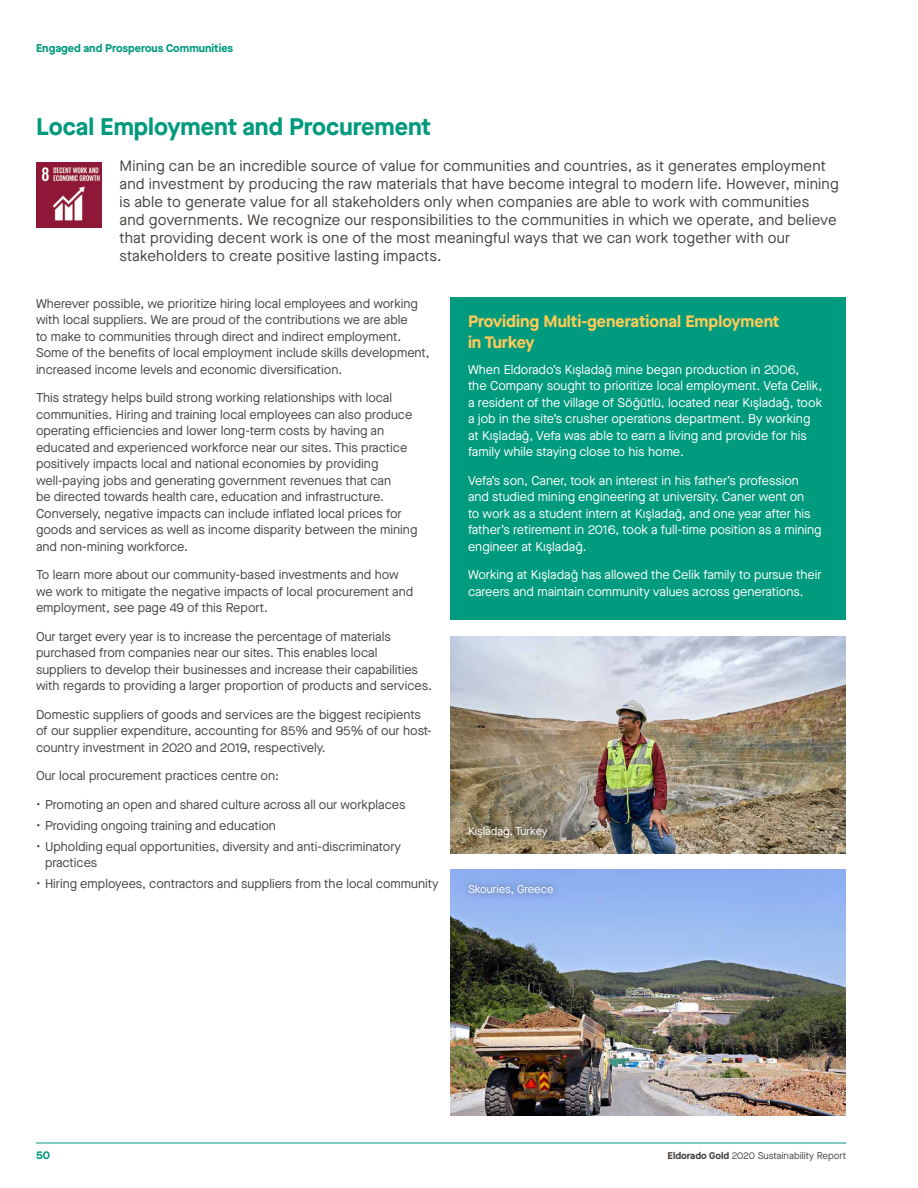
<style>
.page{position:relative;width:918px;height:1188px;background:#fff}
.page>*{position:absolute;margin:0;border:0;box-sizing:border-box;transform-origin:0 0}
.t1{font:700 24px "Maison Neue";color:#009a7e}
.t2{font:700 16.5px/21px "Maison Neue";color:#ffc956}
.t3{font:15px/18px "Maison Neue";letter-spacing:.01em;color:#47423e}
.t4{font:12.75px/16.5px "Maison Neue";color:#47423e}
.t5{font:12.75px/16.5px "Maison Neue";color:#fff}
.t6{font:700 11.25px "Maison Neue";color:#009a7e}
.t7{font:11.25px "Maison Neue";color:#fff}
.t8{font:9.75px "Maison Neue";color:#47423e}
.s1{font-weight:700}
</style>
<div class="page">
<hr style="left:36px;top:1143px;width:810px;height:1px;background:#009a7e">
<div style="left:450px;top:297px;width:396px;height:323px;background:#009a7e"></div>
<img style="left:450px;top:637px;width:396px;height:216px">
<img style="left:450px;top:870px;width:396px;height:246px">
<img style="left:36px;top:162px;width:66px;height:66px">
<div style="left:461px;top:819px;width:94px;height:27px;background:#000;opacity:.5"></div>
<div style="left:461px;top:878px;width:100px;height:24px;background:#000;opacity:.5"></div>
<p class="t6" style="left:36px;top:40px;width:199px">Engaged and Prosperous Communities</p>
<h1 class="t1" style="left:36px;top:110px;width:396px">Local Employment and Procurement</h1>
<p class="t3" style="left:120px;top:157px;width:721px">Mining can be an incredible source of value for communities and countries, as it generates employment and investment by producing the raw materials that have become integral to modern life. However, mining is able to generate value for all stakeholders only when companies are able to work with communities<br>and governments. We recognize our responsibilities to the communities in which we operate, and believe that providing decent work is one of the most meaningful ways that we can work together with our stakeholders to create positive lasting impacts.</p>
<p class="t4" style="left:36px;top:295px;width:395px">Wherever possible, we prioritize hiring local employees and working with local suppliers. We are proud of the contributions we are able<br>to make to communities through direct and indirect employment.<br>Some of the benefits of local employment include skills development, increased income levels and economic diversification.</p>
<p class="t4" style="left:36px;top:389px;width:383px">This strategy helps build strong working relationships with local communities. Hiring and training local employees can also produce operating efficiencies and lower long-term costs by having an educated and experienced workforce near our sites. This practice positively impacts local and national economies by providing well-paying jobs and generating government revenues that can<br>be directed towards health care, education and infrastructure.<br>Conversely, negative impacts can include inflated local prices for goods and services as well as income disparity between the mining and non-mining workforce.</p>
<p class="t4" style="left:36px;top:566px;width:379px">To learn more about our community-based investments and how we work to mitigate the negative impacts of local procurement and employment, see page 49 of this Report.</p>
<p class="t4" style="left:36px;top:628px;width:397px">Our target every year is to increase the percentage of materials purchased from companies near our sites. This enables local<br>suppliers to develop their businesses and increase their capabilities with regards to providing a larger proportion of products and services.</p>
<p class="t4" style="left:36px;top:706px;width:397px">Domestic suppliers of goods and services are the biggest recipients of our supplier expenditure, accounting for 85% and 95% of our host&shy;country investment in 2020 and 2019, respectively.</p>
<p class="t4" style="left:36px;top:767px;width:245px">Our local procurement practices centre on:</p>
<p class="t4" style="left:36px;top:796px;width:371px">• Promoting an open and shared culture across all our workplaces</p>
<p class="t4" style="left:36px;top:817px;width:241px">• Providing ongoing training and education</p>
<p class="t4" style="left:45px;top:838px;width:358px;text-indent:-9px">• Upholding equal opportunities, diversity and anti-discriminatory practices</p>
<p class="t4" style="left:36px;top:875px;width:404px">• Hiring employees, contractors and suppliers from the local community</p>
<p class="t2" style="left:468px;top:311px;width:313px">Providing Multi-generational Employment in Turkey</p>
<p class="t5" style="left:468px;top:361px;width:356px">When Eldorado’s Kışladağ mine began production in 2006,<br>the Company sought to prioritize local employment. Vefa Celik, a resident of the village of Söğütlü, located near Kışladağ, took a job in the site’s crusher operations department. By working at Kışladağ, Vefa was able to earn a living and provide for his family while staying close to his home.</p>
<p class="t5" style="left:468px;top:472px;width:355px">Vefa’s son, Caner, took an interest in his father’s profession and studied mining engineering at university. Caner went on<br>to work as a student intern at Kışladağ, and one year after his father’s retirement in 2016, took a full-time position as a mining engineer at Kışladağ.</p>
<p class="t5" style="left:468px;top:567px;width:355px">Working at Kışladağ has allowed the Celik family to pursue their careers and maintain community values across generations.</p>
<p class="t7" style="left:468px;top:824px;width:81px">Kışladağ, Turkey</p>
<p class="t7" style="left:468px;top:882px;width:87px">Skouries, Greece</p>
<p class="t6" style="left:36px;top:1147px;width:16px">50</p>
<p class="t8" style="left:668px;top:1149px;width:180px"><span class="s1">Eldorado Gold</span> 2020 Sustainability Report</p>
</div>
